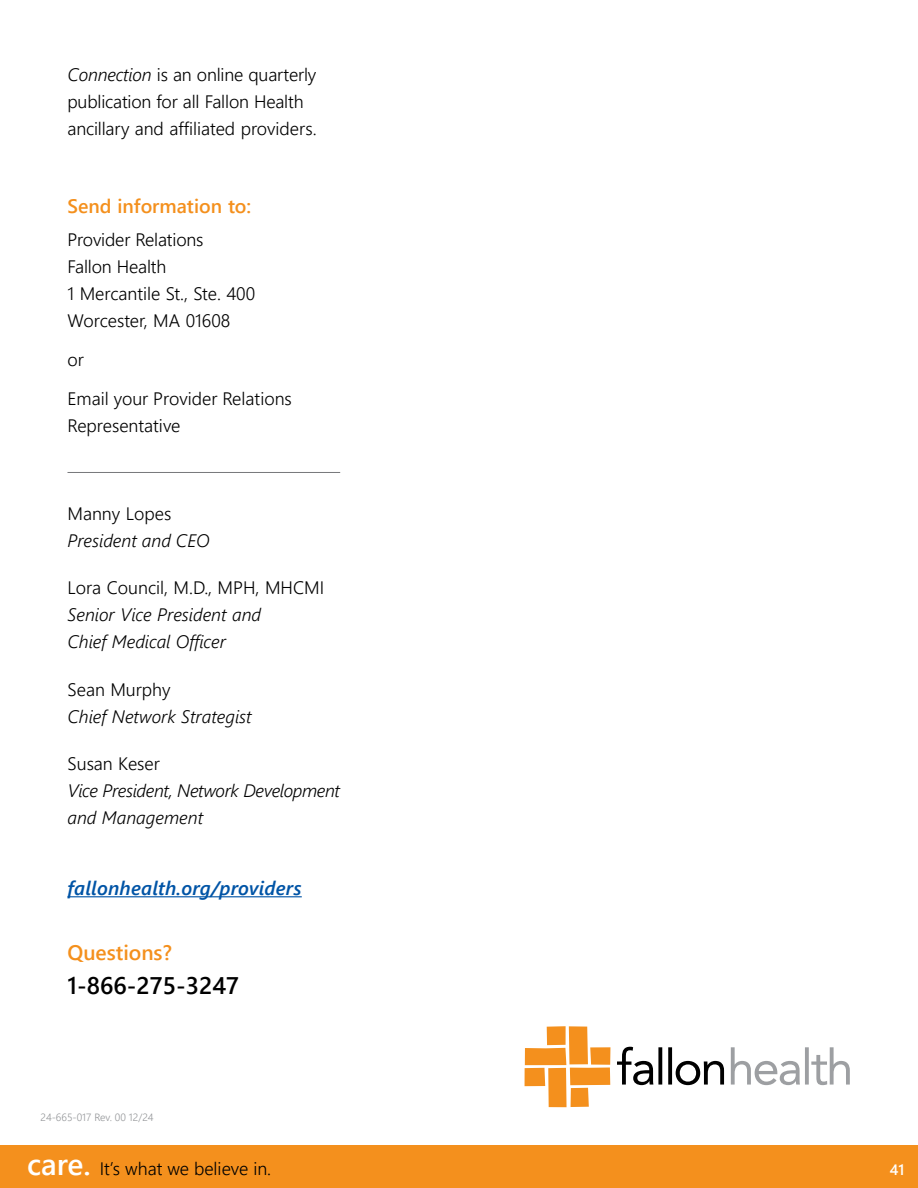
<style>
.page{position:relative;width:918px;height:1188px;background:#fff}
.page>*{position:absolute;margin:0;border:0;box-sizing:border-box;transform-origin:0 0}
.t1{font:24px "Webly Sleek UI Semibold";color:#000}
.t2{font:21px "Webly Sleek UI Semibold";color:#f4901d}
.t3{font:italic 19.5px "Webly Sleek UI Semibold";letter-spacing:.01em;color:#0054a6}
.t4{font:19.5px "Webly Sleek UI Semibold";color:#f4901d}
.t5{font:18px/27px "Webly Sleek UI Semilight";color:#000}
.t6{font:italic 18px/27px "Webly Sleek UI Semilight";color:#000}
.t7{font:italic 18px/27px "Webly Sleek UI Semilight";letter-spacing:-.02em;color:#000}
.t8{font:15px "Webly Sleek UI Semibold";color:#fff}
.t9{font:10.5px "Webly Sleek UI Semilight";color:#939598}
.s1{font-style:italic}
.s2{font-family:"Webly Sleek UI Semibold";font-size:30px;color:#fff}
</style>
<div class="page">
<div style="left:0;top:1146px;width:918px;height:42px;background:#f4901d"></div>
<hr style="left:68px;top:472px;width:272px;height:1px;background:#77787b">
<hr style="left:68px;top:896px;width:234px;height:1px;background:#0054a6">
<svg style="left:731px;top:1047px;width:119px;height:38px"></svg>
<svg style="left:617px;top:1047px;width:107px;height:38px"></svg>
<svg style="left:525px;top:1026px;width:85px;height:81px"></svg>
<p class="t5" style="left:68px;top:60px;width:251px"><span class="s1">Connection</span> is an online quarterly publication for all Fallon Health ancillary and affiliated providers.</p>
<p class="t4" style="left:68px;top:191px;width:185px">Send information to:</p>
<p class="t5" style="left:68px;top:226px;width:189px">Provider Relations<br>Fallon Health<br>1 Mercantile St., Ste. 400<br>Worcester, MA 01608</p>
<p class="t5" style="left:68px;top:340px;width:226px;line-height:39px">or<br>Email your Provider Relations</p>
<p class="t5" style="left:68px;top:412px;width:115px">Representative</p>
<p class="t5" style="left:68px;top:499px;width:105px">Manny Lopes</p>
<p class="t6" style="left:68px;top:526px;width:144px">President and CEO</p>
<p class="t5" style="left:68px;top:574px;width:258px">Lora Council, M.D., MPH, MHCMI</p>
<p class="t6" style="left:68px;top:601px;width:195px">Senior Vice President and<br>Chief Medical Officer</p>
<p class="t5" style="left:68px;top:675px;width:105px">Sean Murphy</p>
<p class="t6" style="left:68px;top:702px;width:186px">Chief Network Strategist</p>
<p class="t5" style="left:68px;top:749px;width:94px">Susan Keser</p>
<p class="t7" style="left:68px;top:776px;width:274px">Vice President, Network Development and Management</p>
<p class="t3" style="left:68px;top:874px;width:236px">fallonhealth.org/providers</p>
<p class="t2" style="left:68px;top:936px;width:106px">Questions?</p>
<h1 class="t1" style="left:68px;top:968px;width:173px">1-866-275-3247</h1>
<p class="t9" style="left:40px;top:1109px;width:115px">24-665-017 Rev. 00 12/24</p>
<p class="t5" style="left:27px;top:1154px;width:246px"><span class="s2">care.</span> It’s what we believe in.</p>
<p class="t8" style="left:890px;top:1158px;width:16px">41</p>
</div>
